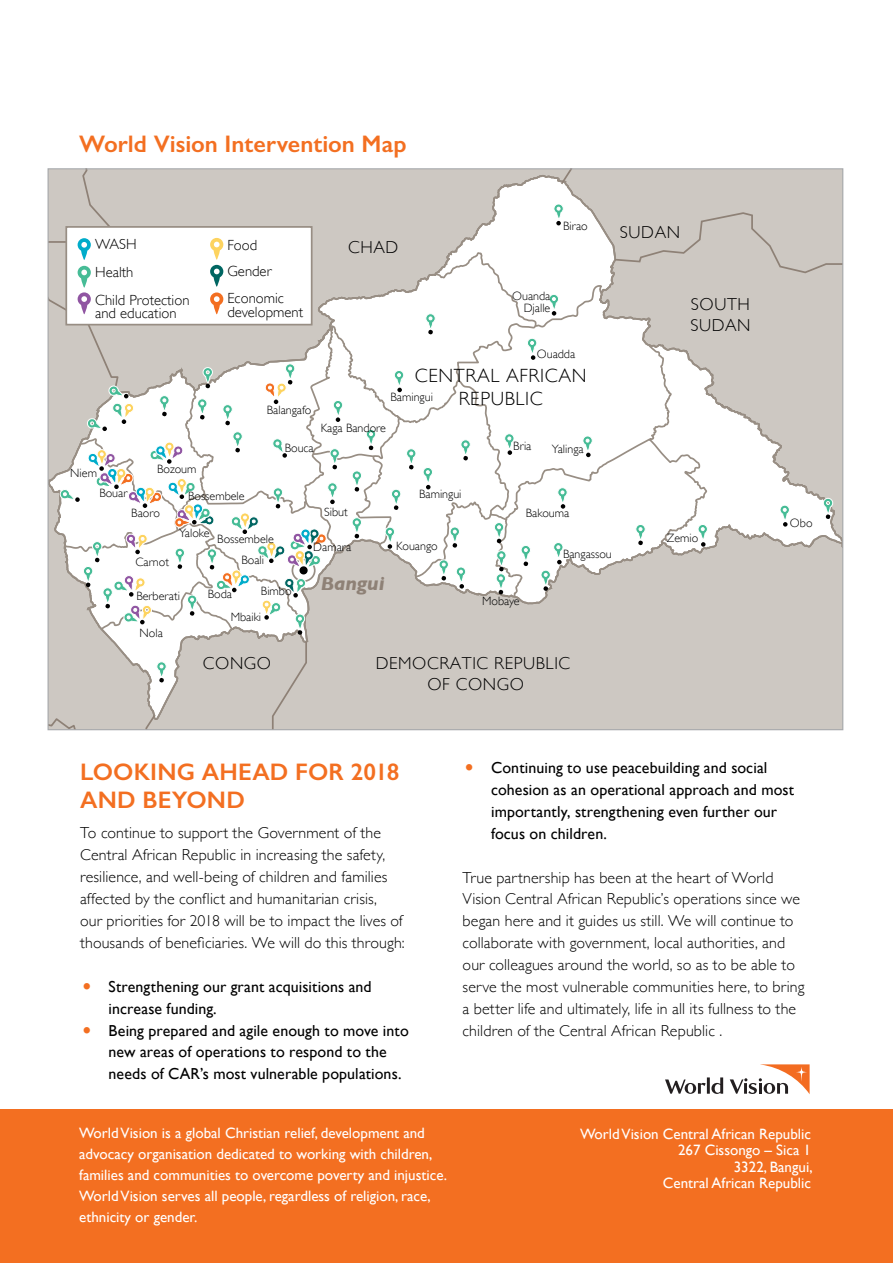
<style>
.page{position:relative;width:893px;height:1263px;background:#fff}
.page>*{position:absolute;margin:0;border:0;box-sizing:border-box;transform-origin:0 0}
.t1{font:600 24px/28.5px "Gill Sans";letter-spacing:.005em;color:#f36f21}
.t2{font:300 19.05px/23px "Gill Sans";letter-spacing:.035em;color:#000;text-align:center}
.t3{font:italic 700 19.05px "Gill Sans";color:#8e8176}
.t4{font:300 17.25px/20.7px "Gill Sans";letter-spacing:.035em;color:#000;text-align:center}
.t5{font:300 15.9px/21.9px "Gill Sans";letter-spacing:.01em;color:#000}
.t6{font:15.9px/21.9px "Gill Sans";letter-spacing:.005em;color:#000}
.t7{font:15px/21px "Gill Sans";color:#fff;text-align:right}
.t8{font:300 14.7px/27.6px "Gill Sans";color:#000}
.t9{font:300 12.15px/23.5px "Gill Sans";color:#000}
.s1{font-weight:300;font-style:italic;font-size:25.5px;color:#f36f21}
</style>
<div class="page">
<svg style="left:50px;top:169px;width:794px;height:561px"></svg>
<div style="left:0;top:1110px;width:893px;height:153px;background:#f36f21"></div>
<svg style="left:665px;top:1064px;width:145px;height:30px"></svg>
<h1 class="t1" style="left:79px;top:129px;width:329px">World Vision Intervention Map</h1>
<p class="t8" style="left:95px;top:231px;width:96px">WASH<br>Health<br>Child Protection</p>
<p class="t8" style="left:95px;top:300px;width:83px">and education</p>
<p class="t8" style="left:227px;top:232px;width:46px;line-height:26px">Food<br>Gender</p>
<p class="t8" style="left:227px;top:291px;width:77px;line-height:13.8px">Economic development</p>
<p class="t4" style="left:348px;top:237px;width:52px">CHAD</p>
<p class="t9" style="left:563px;top:215px;width:26px">Birao</p>
<p class="t9" style="left:512px;top:290px;width:40px;line-height:12px;text-align:right">Ouanda<br>Djalle</p>
<p class="t9" style="left:267px;top:398px;width:46px">Balangafo</p>
<p class="t9" style="left:537px;top:342px;width:40px">Ouadda</p>
<p class="t2" style="left:415px;top:364px;width:173px">CENTRAL AFRICAN<br>REPUBLIC</p>
<p class="t9" style="left:391px;top:385px;width:44px">Bamingui</p>
<p class="t9" style="left:321px;top:416px;width:67px">Kaga Bandore</p>
<p class="t9" style="left:285px;top:436px;width:31px">Bouca</p>
<p class="t9" style="left:513px;top:434px;width:20px">Bria</p>
<p class="t9" style="left:552px;top:437px;width:33px">Yalinga</p>
<p class="t9" style="left:157px;top:457px;width:41px">Bozoum</p>
<p class="t9" style="left:131px;top:501px;width:30px">Baoro</p>
<p class="t9" style="left:70px;top:461px;width:28px">Niem</p>
<p class="t9" style="left:99px;top:481px;width:30px">Bouar</p>
<p class="t9" style="left:188px;top:484px;width:58px">Bossembele</p>
<p class="t9" style="left:179px;top:521px;width:32px">Yaloke</p>
<p class="t9" style="left:217px;top:527px;width:58px">Bossembele</p>
<p class="t9" style="left:241px;top:548px;width:24px">Boali</p>
<p class="t9" style="left:135px;top:550px;width:35px">Carnot</p>
<p class="t9" style="left:136px;top:584px;width:45px">Berberati</p>
<p class="t9" style="left:231px;top:582px;width:32px;text-indent:-23px">Boda<br>Mbaiki</p>
<p class="t9" style="left:261px;top:579px;width:32px">Bimbo</p>
<p class="t9" style="left:140px;top:621px;width:25px">Nola</p>
<p class="t9" style="left:324px;top:500px;width:25px">Sibut</p>
<p class="t9" style="left:313px;top:535px;width:40px">Damara</p>
<p class="t3" style="left:321px;top:572px;width:65px">Bangui</p>
<p class="t9" style="left:419px;top:482px;width:44px">Bamingui</p>
<p class="t9" style="left:396px;top:534px;width:43px">Kouango</p>
<p class="t9" style="left:526px;top:501px;width:45px">Bakouma</p>
<p class="t9" style="left:563px;top:543px;width:50px">Bangassou</p>
<p class="t9" style="left:482px;top:589px;width:39px">Mobaye</p>
<p class="t4" style="left:203px;top:653px;width:70px">CONGO</p>
<p class="t4" style="left:376px;top:653px;width:196px">DEMOCRATIC REPUBLIC<br>OF CONGO</p>
<p class="t4" style="left:620px;top:221px;width:62px">SUDAN</p>
<p class="t4" style="left:690px;top:294px;width:62px;text-align:left">SOUTH<br>SUDAN</p>
<p class="t9" style="left:667px;top:526px;width:33px">Zemio</p>
<p class="t9" style="left:790px;top:511px;width:24px">Obo</p>
<h1 class="t1" style="left:80px;top:757px;width:321px">LOOKING AHEAD FOR 2018<br>AND BEYOND</h1>
<p class="t5" style="left:80px;top:821px;width:326px">To continue to support the Government of the Central African Republic in increasing the safety, resilience, and well-being of children and families affected by the conflict and humanitarian crisis,<br>our priorities for 2018 will be to impact the lives of thousands of beneficiaries. We will do this through:</p>
<p class="t6" style="left:109px;top:975px;width:265px;text-indent:-29px"><span class="s1">•</span> Strengthening our grant acquisitions and increase funding.</p>
<p class="t6" style="left:109px;top:1019px;width:302px;text-indent:-29px"><span class="s1">•</span> Being prepared and agile enough to move into new areas of operations to respond to the needs of CAR’s most vulnerable populations.</p>
<p class="t6" style="left:491px;top:757px;width:304px;text-indent:-28px"><span class="s1">•</span> Continuing to use peacebuilding and social cohesion as an operational approach and most importantly, strengthening even further our focus on children.</p>
<p class="t5" style="left:463px;top:866px;width:343px">True partnership has been at the heart of World Vision Central African Republic’s operations since we began here and it guides us still. We will continue to collaborate with government, local authorities, and our colleagues around the world, so as to be able to serve the most vulnerable communities here, to bring a better life and ultimately, life in all its fullness to the children of the Central African Republic .</p>
<p class="t7" style="left:79px;top:1122px;width:369px;text-align:left">World Vision is a global Christian relief, development and advocacy organisation dedicated to working with children, families and communities to overcome poverty and injustice.<br>World Vision serves all people, regardless of religion, race, ethnicity or gender.</p>
<p class="t7" style="left:580px;top:1125px;width:234px;line-height:16.5px">World Vision Central African Republic<br>267 Cissongo – Sica 1<br>3322, Bangui,<br>Central African Republic</p>
</div>
